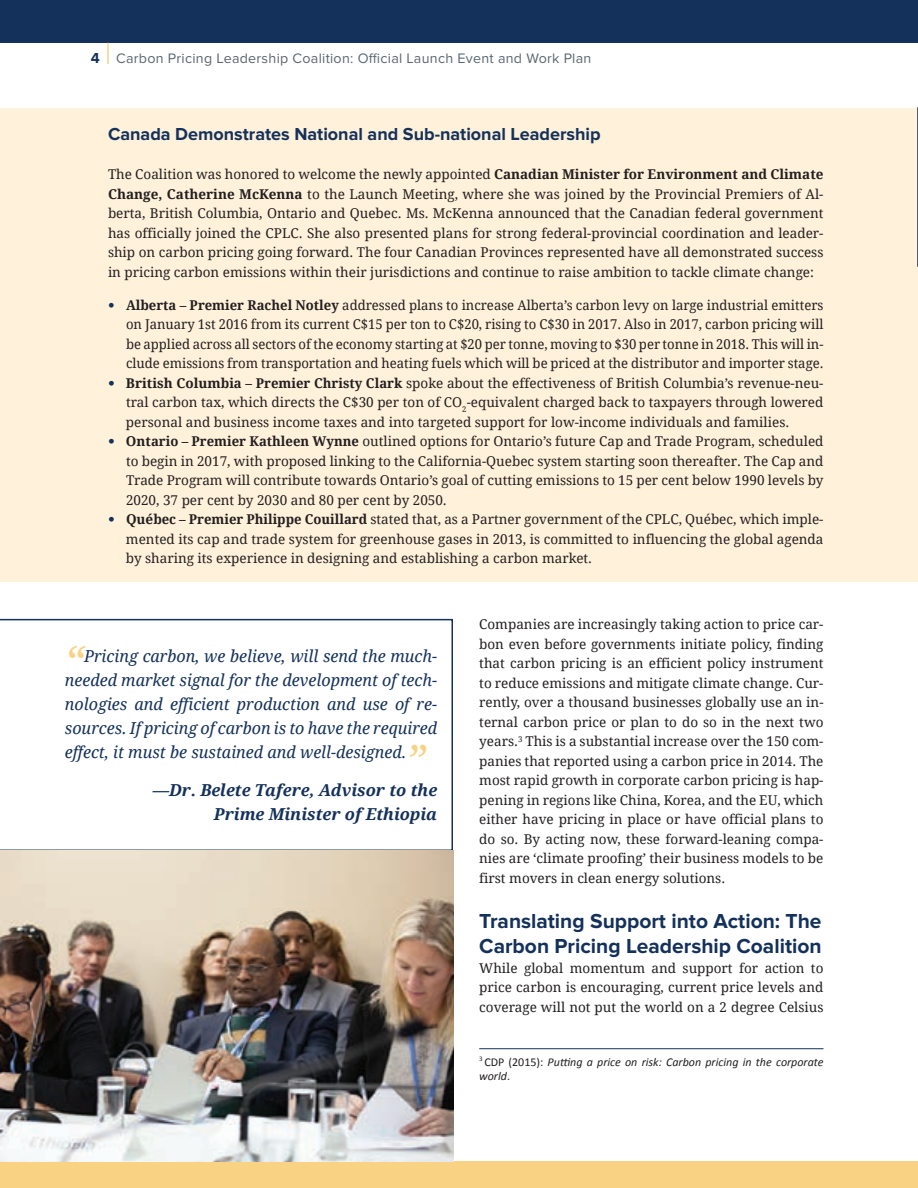
<style>
.page{position:relative;width:918px;height:1188px;background:#fff}
.page>*{position:absolute;margin:0;border:0;box-sizing:border-box;transform-origin:0 0}
.t1{font:italic 43.5px "Droid Serif";color:#f9d284}
.t2{font:700 21px/25.2px "Proxima Nova";color:#14315b}
.t3{font:700 18px "Proxima Nova";color:#14315b}
.t4{font:italic 16.5px/24px "Droid Serif";color:#14315b;text-align:justify}
.t5{font:italic 700 16.5px/24px "Droid Serif";color:#14315b;text-align:right}
.t6{font:14.25px "Proxima Nova";letter-spacing:.02em;color:#5a6670}
.t7{font:13.5px/19.5px "Droid Serif";color:#231f20;text-align:justify}
.t8{font:italic 12px/14.4px "Calibri";color:#231f20}
.s1{font-weight:700;font-size:15px;color:#14315b}
.s2{font-weight:700}
.s3{font-family:"Avenir LT Std";font-weight:300;color:#14315b}
.s4{font-style:normal}
</style>
<div class="page">
<div style="left:0;top:1162px;width:918px;height:26px;background:#f9d284"></div>
<div style="left:0;top:0;width:918px;height:43px;background:#14315b"></div>
<hr style="left:107px;top:43px;width:2px;height:21px;background:#f9d284">
<div style="left:0;top:108px;width:918px;height:473px;background:#fff1da"></div>
<hr style="left:479px;top:1048px;width:345px;height:1px;background:#14315b">
<svg style="left:917px;top:107px;width:1px;height:160px"></svg>
<svg style="left:0;top:619px;width:453px;height:232px"></svg>
<img style="left:0;top:851px;width:454px;height:311px">
<p class="t6" style="left:91px;top:50px;width:502px"><span class="s1">4</span> Carbon Pricing Leadership Coalition: Official Launch Event and Work Plan</p>
<h3 class="t3" style="left:108px;top:124px;width:494px">Canada Demonstrates National and Sub-national Leadership</h3>
<p class="t7" style="left:108px;top:165px;width:717px">The Coalition was honored to welcome the newly appointed <span class="s2">Canadian Minister for Environment and Climate Change, Catherine McKenna</span> to the Launch Meeting, where she was joined by the Provincial Premiers of Al&shy;berta, British Columbia, Ontario and Quebec. Ms. McKenna announced that the Canadian federal government has officially joined the CPLC. She also presented plans for strong federal-provincial coordination and leader&shy;ship on carbon pricing going forward. The four Canadian Provinces represented have all demonstrated success in pricing carbon emissions within their jurisdictions and continue to raise ambition to tackle climate change:</p>
<p class="t7" style="left:126px;top:295px;width:699px;text-indent:-18px"><span class="s3">•</span> <span class="s2">Alberta – Premier Rachel Notley</span> addressed plans to increase Alberta’s carbon levy on large industrial emitters on January 1st 2016 from its current C$15 per ton to C$20, rising to C$30 in 2017. Also in 2017, carbon pricing will be applied across all sectors of the economy starting at $20 per tonne, moving to $30 per tonne in 2018. This will in&shy;clude emissions from transportation and heating fuels which will be priced at the distributor and importer stage.</p>
<p class="t7" style="left:126px;top:373px;width:699px;text-indent:-18px"><span class="s3">•</span> <span class="s2">British Columbia – Premier Christy Clark</span> spoke about the effectiveness of British Columbia’s revenue-neu&shy;tral carbon tax, which directs the C$30 per ton of CO<sub>2</sub>-equivalent charged back to taxpayers through lowered personal and business income taxes and into targeted support for low-income individuals and families.</p>
<p class="t7" style="left:126px;top:432px;width:699px;text-indent:-18px"><span class="s3">•</span> <span class="s2">Ontario – Premier Kathleen Wynne</span> outlined options for Ontario’s future Cap and Trade Program, scheduled to begin in 2017, with proposed linking to the California-Quebec system starting soon thereafter. The Cap and Trade Program will contribute towards Ontario’s goal of cutting emissions to 15 per cent below 1990 levels by 2020, 37 per cent by 2030 and 80 per cent by 2050.</p>
<p class="t7" style="left:126px;top:510px;width:699px;text-indent:-18px"><span class="s3">•</span> <span class="s2">Québec – Premier Philippe Couillard</span> stated that, as a Partner government of the CPLC, Québec, which imple&shy;mented its cap and trade system for greenhouse gases in 2013, is committed to influencing the global agenda by sharing its experience in designing and establishing a carbon market.</p>
<h1 class="t1" style="left:65px;top:637px;width:21px">“</h1>
<p class="t4" style="left:65px;top:644px;width:374px;text-indent:19px">Pricing carbon, we believe, will send the much&shy;needed market signal for the development of tech&shy;nologies and efficient production and use of re&shy;sources. If pricing of carbon is to have the required effect, it must be sustained and well-designed.</p>
<h1 class="t1" style="left:407px;top:736px;width:21px">”</h1>
<p class="t5" style="left:153px;top:778px;width:286px">—Dr. Belete Tafere, Advisor to the<br>Prime Minister of Ethiopia</p>
<p class="t7" style="left:479px;top:615px;width:346px">Companies are increasingly taking action to price car&shy;bon even before governments initiate policy, finding that carbon pricing is an efficient policy instrument to reduce emissions and mitigate climate change. Cur&shy;rently, over a thousand businesses globally use an in&shy;ternal carbon price or plan to do so in the next two years.<sup>3</sup> This is a substantial increase over the 150 com&shy;panies that reported using a carbon price in 2014. The most rapid growth in corporate carbon pricing is hap&shy;pening in regions like China, Korea, and the EU, which either have pricing in place or have official plans to do so. By acting now, these forward-leaning compa&shy;nies are ‘climate proofing’ their business models to be first movers in clean energy solutions.</p>
<h2 class="t2" style="left:479px;top:909px;width:344px">Translating Support into Action: The<br>Carbon Pricing Leadership Coalition</h2>
<p class="t7" style="left:479px;top:958px;width:346px">While global momentum and support for action to price carbon is encouraging, current price levels and coverage will not put the world on a 2 degree Celsius</p>
<p class="t8" style="left:479px;top:1054px;width:346px"><sup>3</sup> <span class="s4">CDP (2015):</span> Putting a price on risk: Carbon pricing in the corporate world<span class="s4">.</span></p>
</div>
